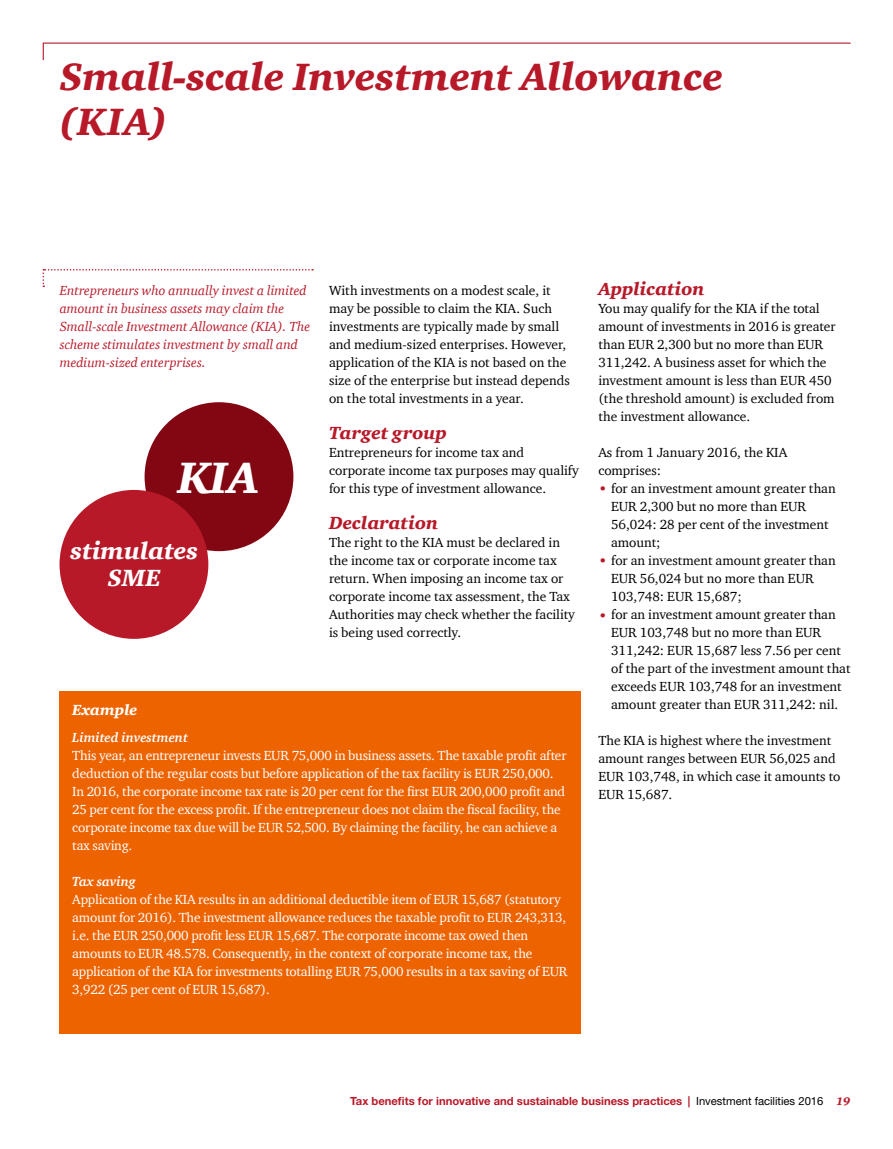
<style>
.page{position:relative;width:893px;height:1149px;background:#fff}
.page>*{position:absolute;margin:0;border:0;box-sizing:border-box;transform-origin:0 0}
.t1{font:italic 900 45px "Charter ITC Com";color:#fff}
.t2{font:italic 900 39px/45px "Charter ITC Com";color:#b81929}
.t3{font:italic 900 24px/27px "Charter ITC Com";color:#fff;text-align:center}
.t4{font:italic 900 18px "Charter ITC Com";letter-spacing:.005em;color:#b81929}
.t5{font:italic 900 15px "Charter ITC Com";color:#fff}
.t6{font:13.5px/18px "Charter ITC Com";color:#000}
.t7{font:13.5px/18px "Charter ITC Com";letter-spacing:-.015em;color:#fff}
.t8{font:italic 13.5px/18px "Charter ITC Com";color:#b81929}
.t9{font:italic 700 13.5px "Charter ITC Com";color:#fff}
.t10{font:700 11.25px "Helvetica Neue";color:#b81929}
.s1{font-size:15px;color:#b81929}
.s2{font-weight:400;color:#000}
.s3{font-family:"Charter ITC Com";font-weight:900;font-style:italic}
</style>
<div class="page">
<svg style="left:42px;top:42px;width:809px;height:19px"></svg>
<svg style="left:43px;top:269px;width:270px;height:18px"></svg>
<div style="left:60px;top:691px;width:521px;height:342px;background:#ec6300"></div>
<div style="left:145px;top:402px;width:148px;height:149px;background:#820713;border-radius:50%"></div>
<div style="left:60px;top:490px;width:148px;height:148px;background:#b81929;border-radius:50%"></div>
<h2 class="t2" style="left:60px;top:54px;width:665px">Small-scale Investment Allowance (KIA)</h2>
<p class="t8" style="left:60px;top:281px;width:252px">Entrepreneurs who annually invest a limited amount in business assets may claim the Small-scale Investment Allowance (KIA). The scheme stimulates investment by small and medium-sized enterprises.</p>
<h1 class="t1" style="left:177px;top:449px;width:83px">KIA</h1>
<h3 class="t3" style="left:70px;top:537px;width:129px">stimulates<br>SME</h3>
<p class="t6" style="left:329px;top:281px;width:242px">With investments on a modest scale, it may be possible to claim the KIA. Such investments are typically made by small and medium-sized enterprises. However, application of the KIA is not based on the size of the enterprise but instead depends on the total investments in a year.</p>
<h3 class="t4" style="left:329px;top:421px;width:120px">Target group</h3>
<p class="t6" style="left:329px;top:443px;width:251px">Entrepreneurs for income tax and corporate income tax purposes may qualify for this type of investment allowance.</p>
<h3 class="t4" style="left:329px;top:511px;width:111px">Declaration</h3>
<p class="t6" style="left:329px;top:533px;width:247px">The right to the KIA must be declared in the income tax or corporate income tax return. When imposing an income tax or corporate income tax assessment, the Tax Authorities may check whether the facility is being used correctly.</p>
<p class="t5" style="left:72px;top:700px;width:67px">Example</p>
<p class="t9" style="left:72px;top:728px;width:117px">Limited investment</p>
<p class="t7" style="left:72px;top:745px;width:496px">This year, an entrepreneur invests EUR 75,000 in business assets. The taxable profit after deduction of the regular costs but before application of the tax facility is EUR 250,000.<br>In 2016, the corporate income tax rate is 20 per cent for the first EUR 200,000 profit and 25 per cent for the excess profit. If the entrepreneur does not claim the fiscal facility, the corporate income tax due will be EUR 52,500. By claiming the facility, he can achieve a tax saving.</p>
<p class="t9" style="left:72px;top:872px;width:65px">Tax saving</p>
<p class="t7" style="left:72px;top:889px;width:497px">Application of the KIA results in an additional deductible item of EUR 15,687 (statutory amount for 2016). The investment allowance reduces the taxable profit to EUR 243,313, i.e. the EUR 250,000 profit less EUR 15,687. The corporate income tax owed then amounts to EUR 48.578. Consequently, in the context of corporate income tax, the application of the KIA for investments totalling EUR 75,000 results in a tax saving of EUR 3,922 (25 per cent of EUR 15,687).</p>
<h3 class="t4" style="left:598px;top:277px;width:108px">Application</h3>
<p class="t6" style="left:598px;top:299px;width:239px">You may qualify for the KIA if the total amount of investments in 2016 is greater than EUR 2,300 but no more than EUR 311,242. A business asset for which the investment amount is less than EUR 450 (the threshold amount) is excluded from the investment allowance.</p>
<p class="t6" style="left:598px;top:443px;width:190px">As from 1 January 2016, the KIA comprises:</p>
<p class="t6" style="left:611px;top:479px;width:226px;text-indent:-13px"><span class="s1">•</span> for an investment amount greater than<br>EUR 2,300 but no more than EUR<br>56,024: 28 per cent of the investment amount;</p>
<p class="t6" style="left:611px;top:551px;width:226px;text-indent:-13px"><span class="s1">•</span> for an investment amount greater than<br>EUR 56,024 but no more than EUR<br>103,748: EUR 15,687;</p>
<p class="t6" style="left:611px;top:605px;width:241px;text-indent:-13px"><span class="s1">•</span> for an investment amount greater than EUR 103,748 but no more than EUR 311,242: EUR 15,687 less 7.56 per cent of the part of the investment amount that exceeds EUR 103,748 for an investment amount greater than EUR 311,242: nil.</p>
<p class="t6" style="left:598px;top:731px;width:243px">The KIA is highest where the investment amount ranges between EUR 56,025 and<br>EUR 103,748, in which case it amounts to<br>EUR 15,687.</p>
<p class="t10" style="left:350px;top:1094px;width:502px">Tax benefits for innovative and sustainable business practices | <span class="s2">Investment facilities 2016</span> <span class="s3">19</span></p>
</div>
